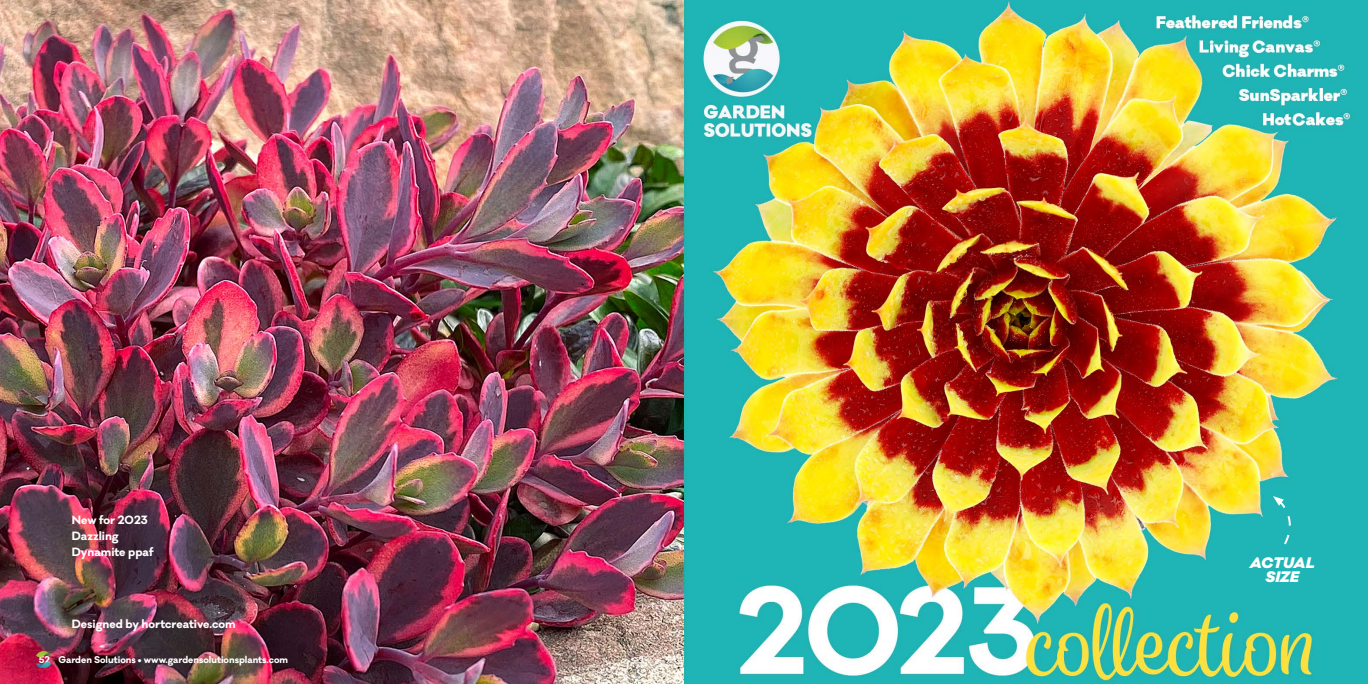
<style>
.page{position:relative;width:1368px;height:684px;background:#fff}
.page>*{position:absolute;margin:0;border:0;box-sizing:border-box;transform-origin:0 0}
.t1{font:italic 900 14px/14px "Galano Classic";letter-spacing:.01em;color:#fff;text-align:center}
.t2{font:700 11px/16px "Galano Classic";color:#fff}
.t3{font:700 9px "Galano Classic";color:#fff}
</style>
<div class="page">
<img style="left:0;top:0;width:1368px;height:684px">
<svg style="left:1273px;top:496px;width:26px;height:51px"></svg>
<svg style="left:36px;top:651px;width:16px;height:18px"></svg>
<p class="t2" style="left:72px;top:512px;width:83px">New for 2023<br>Dazzling<br>Dynamite ppaf</p>
<p class="t2" style="left:72px;top:616px;width:165px">Designed by hortcreative.com</p>
<p class="t3" style="left:39px;top:654px;width:251px">52 Garden Solutions • www.gardensolutionsplants.com</p>
<p class="t1" style="left:1250px;top:555px;width:66px">ACTUAL<br>SIZE</p>
</div>
